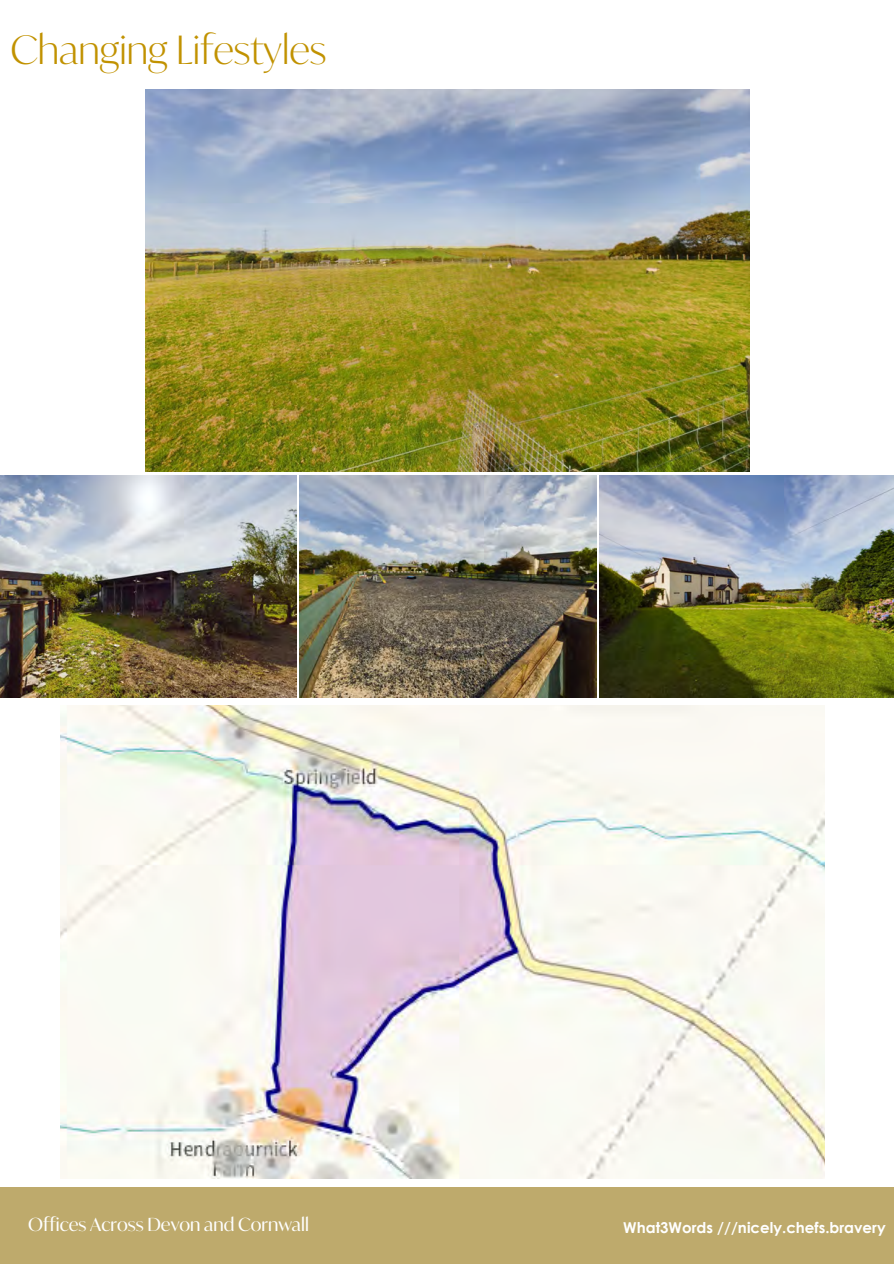
<style>
.page{position:relative;width:894px;height:1264px;background:#fff}
.page>*{position:absolute;margin:0;border:0;box-sizing:border-box;transform-origin:0 0}
.t1{font:300 39px "Ivy Mode";color:#c19200}
.t2{font:18px "Ivy Mode";color:#fff}
.t3{font:700 15px "Century Gothic";color:#fff}
</style>
<div class="page">
<div style="left:0;top:1187px;width:893px;height:76px;background:#beaa6c"></div>
<img style="left:0;top:475px;width:296px;height:222px">
<img style="left:300px;top:475px;width:296px;height:222px">
<img style="left:599px;top:475px;width:294px;height:222px">
<img style="left:146px;top:90px;width:603px;height:381px">
<img style="left:60px;top:706px;width:764px;height:472px">
<h1 class="t1" style="left:10px;top:24px;width:317px">Changing Lifestyles</h1>
<p class="t2" style="left:28px;top:1212px;width:282px">Offices Across Devon and Cornwall</p>
<p class="t3" style="left:623px;top:1216px;width:264px">What3Words ///nicely.chefs.bravery</p>
</div>
